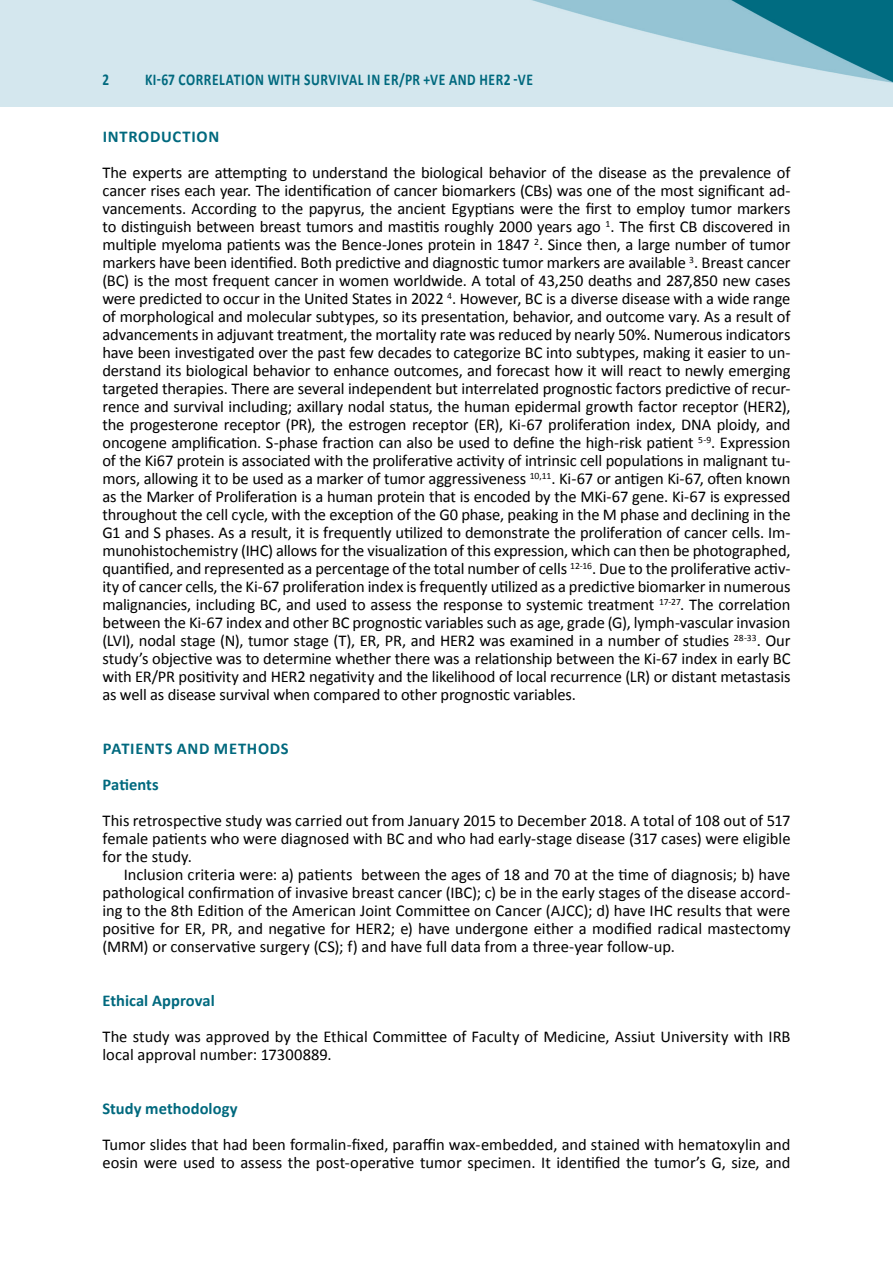
<style>
.page{position:relative;width:893px;height:1263px;background:#fff}
.page>*{position:absolute;margin:0;border:0;box-sizing:border-box;transform-origin:0 0}
.t1{font:16.5px/18px "Calibri";letter-spacing:-.005em;color:#000;text-align:justify}
.t2{font:700 16.5px/36px "Calibri";letter-spacing:.04em;color:#00697e}
.t3{font:700 16.5px "Calibri";letter-spacing:.04em;color:#00697e;scale:.82 1}
.t4{font:700 16.5px "Calibri";letter-spacing:.04em;color:#00697e;scale:.8 1}
</style>
<div class="page">
<img style="left:0;top:0;width:893px;height:106px">
<p class="t4" style="left:102px;top:69px;width:10px">2</p>
<p class="t3" style="left:145px;top:69px;width:475px">KI-67 CORRELATION WITH SURVIVAL IN ER/PR +VE AND HER2 -VE</p>
<p class="t2" style="left:103px;top:118px;width:118px">INTRODUCTION</p>
<p class="t1" style="left:102px;top:163px;width:690px">The experts are attempting to understand the biological behavior of the disease as the prevalence of cancer rises each year. The identification of cancer biomarkers (CBs) was one of the most significant ad&shy;vancements. According to the papyrus, the ancient Egyptians were the first to employ tumor markers to distinguish between breast tumors and mastitis roughly 2000 years ago <sup>1</sup>. The first CB discovered in multiple myeloma patients was the Bence-Jones protein in 1847 <sup>2</sup>. Since then, a large number of tumor markers have been identified. Both predictive and diagnostic tumor markers are available <sup>3</sup>. Breast cancer (BC) is the most frequent cancer in women worldwide. A total of 43,250 deaths and 287,850 new cases were predicted to occur in the United States in 2022 <sup>4</sup>. However, BC is a diverse disease with a wide range of morphological and molecular subtypes, so its presentation, behavior, and outcome vary. As a result of advancements in adjuvant treatment, the mortality rate was reduced by nearly 50%. Numerous indicators have been investigated over the past few decades to categorize BC into subtypes, making it easier to un&shy;derstand its biological behavior to enhance outcomes, and forecast how it will react to newly emerging targeted therapies. There are several independent but interrelated prognostic factors predictive of recur&shy;rence and survival including; axillary nodal status, the human epidermal growth factor receptor (HER2), the progesterone receptor (PR), the estrogen receptor (ER), Ki-67 proliferation index, DNA ploidy, and oncogene amplification. S-phase fraction can also be used to define the high-risk patient <sup>5-9</sup>. Expression of the Ki67 protein is associated with the proliferative activity of intrinsic cell populations in malignant tu&shy;mors, allowing it to be used as a marker of tumor aggressiveness <sup>10,11</sup>. Ki-67 or antigen Ki-67, often known as the Marker of Proliferation is a human protein that is encoded by the MKi-67 gene. Ki-67 is expressed throughout the cell cycle, with the exception of the G0 phase, peaking in the M phase and declining in the G1 and S phases. As a result, it is frequently utilized to demonstrate the proliferation of cancer cells. Im&shy;munohistochemistry (IHC) allows for the visualization of this expression, which can then be photographed, quantified, and represented as a percentage of the total number of cells <sup>12-16</sup>. Due to the proliferative activ&shy;ity of cancer cells, the Ki-67 proliferation index is frequently utilized as a predictive biomarker in numerous malignancies, including BC, and used to assess the response to systemic treatment <sup>17-27</sup>. The correlation between the Ki-67 index and other BC prognostic variables such as age, grade (G), lymph-vascular invasion (LVI), nodal stage (N), tumor stage (T), ER, PR, and HER2 was examined in a number of studies <sup>28-33</sup>. Our study’s objective was to determine whether there was a relationship between the Ki-67 index in early BC with ER/PR positivity and HER2 negativity and the likelihood of local recurrence (LR) or distant metastasis as well as disease survival when compared to other prognostic variables.</p>
<p class="t2" style="left:102px;top:730px;width:188px">PATIENTS AND METHODS<br>Patients</p>
<p class="t1" style="left:102px;top:811px;width:690px">This retrospective study was carried out from January 2015 to December 2018. A total of 108 out of 517 female patients who were diagnosed with BC and who had early-stage disease (317 cases) were eligible for the study.</p>
<p class="t1" style="left:102px;top:865px;width:689px;text-indent:21px">Inclusion criteria were: a) patients between the ages of 18 and 70 at the time of diagnosis; b) have pathological confirmation of invasive breast cancer (IBC); c) be in the early stages of the disease accord&shy;ing to the 8th Edition of the American Joint Committee on Cancer (AJCC); d) have IHC results that were positive for ER, PR, and negative for HER2; e) have undergone either a modified radical mastectomy (MRM) or conservative surgery (CS); f) and have full data from a three-year follow-up.</p>
<p class="t2" style="left:102px;top:982px;width:114px">Ethical Approval</p>
<p class="t1" style="left:102px;top:1027px;width:689px">The study was approved by the Ethical Committee of Faculty of Medicine, Assiut University with IRB local approval number: 17300889.</p>
<p class="t2" style="left:102px;top:1090px;width:137px">Study methodology</p>
<p class="t1" style="left:102px;top:1135px;width:689px">Tumor slides that had been formalin-fixed, paraffin wax-embedded, and stained with hematoxylin and eosin were used to assess the post-operative tumor specimen. It identified the tumor’s G, size, and</p>
</div>
